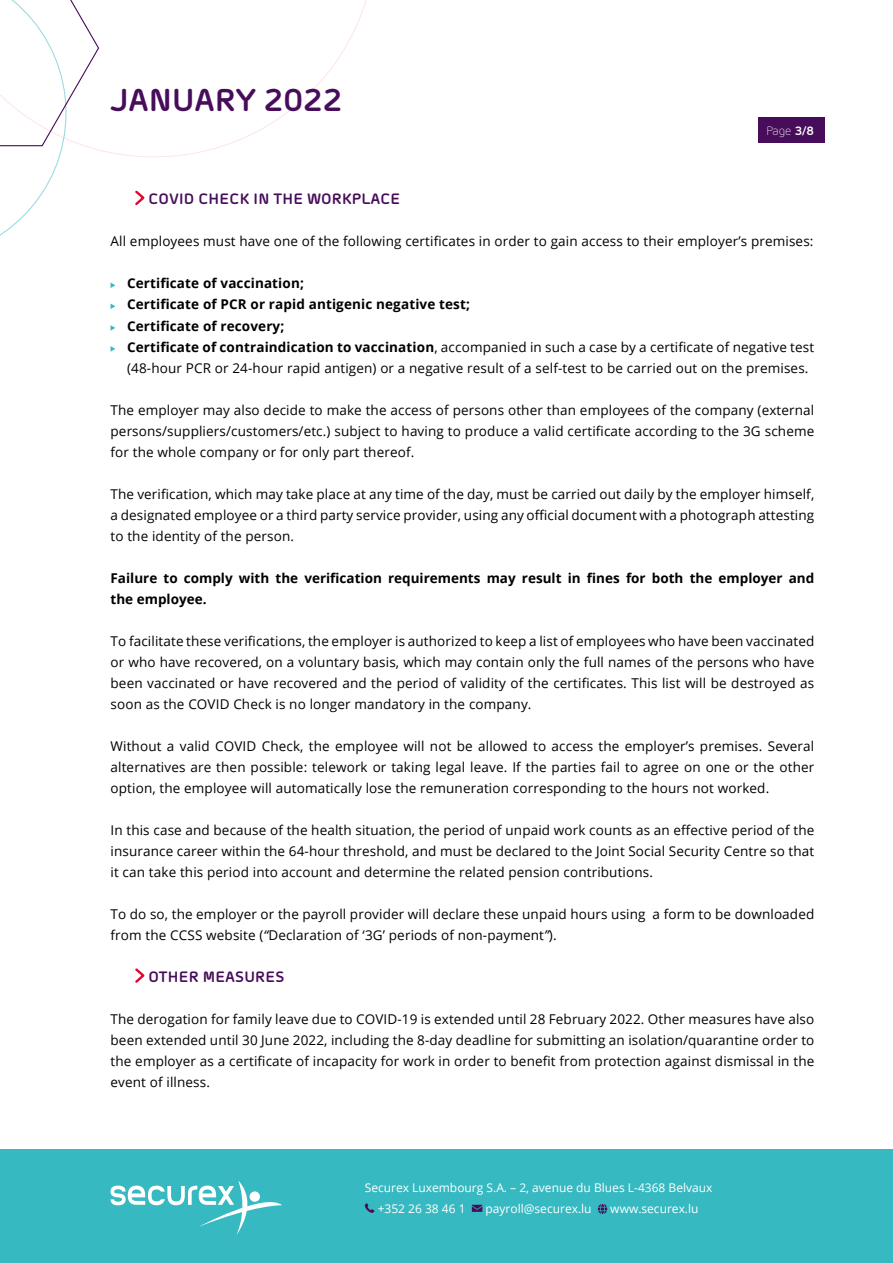
<style>
.page{position:relative;width:893px;height:1263px;background:#fff}
.page>*{position:absolute;margin:0;border:0;box-sizing:border-box;transform-origin:0 0}
.t1{font:700 31.5px "Morebi Rounded";letter-spacing:.005em;color:#470d5a}
.t2{font:700 15px "Morebi Rounded";letter-spacing:.015em;color:#470d5a}
.t3{font:13.5px/21px "Open Sans";letter-spacing:.01em;color:#000;text-align:justify}
.t4{font:700 13.5px/21px "Open Sans";color:#000}
.t5{font:12px/21px "Open Sans";color:#fff}
.t6{font:300 12px "Morebi Rounded";color:#fff}
.s1{font-weight:700}
.s2{font-style:italic}
</style>
<div class="page">
<div style="left:758px;top:117px;width:66px;height:25px;background:#470d5a"></div>
<div style="left:0;top:1149px;width:893px;height:114px;background:#37b9c2"></div>
<svg style="left:365px;top:1203px;width:10px;height:10px"></svg>
<svg style="left:472px;top:1205px;width:10px;height:7px"></svg>
<svg style="left:598px;top:1204px;width:9px;height:10px"></svg>
<svg style="left:111px;top:1180px;width:171px;height:55px"></svg>
<svg style="left:100px;top:0;width:267px;height:157px"></svg>
<svg style="left:0;top:0;width:100px;height:236px"></svg>
<svg style="left:135px;top:190px;width:10px;height:15px"></svg>
<svg style="left:111px;top:283px;width:4px;height:5px"></svg>
<svg style="left:111px;top:304px;width:4px;height:5px"></svg>
<svg style="left:111px;top:325px;width:4px;height:6px"></svg>
<svg style="left:111px;top:346px;width:4px;height:6px"></svg>
<svg style="left:135px;top:968px;width:10px;height:15px"></svg>
<h1 class="t1" style="left:110px;top:76px;width:234px">JANUARY 2022</h1>
<p class="t6" style="left:766px;top:122px;width:49px">Page <span class="s1">3/8</span></p>
<p class="t2" style="left:148px;top:188px;width:253px">COVID CHECK IN THE WORKPLACE</p>
<p class="t3" style="left:111px;top:230px;width:704px">All employees must have one of the following certificates in order to gain access to their employer’s premises:</p>
<p class="t3" style="left:127px;top:272px;width:689px;text-align:left"><span class="s1">Certificate of vaccination;<br>Certificate of PCR or rapid antigenic negative test;<br>Certificate of recovery;<br>Certificate of contraindication to vaccination</span>, accompanied in such a case by a certificate of negative test (48-hour PCR or 24-hour rapid antigen) or a negative result of a self-test to be carried out on the premises.</p>
<p class="t3" style="left:111px;top:399px;width:705px">The employer may also decide to make the access of persons other than employees of the company (external persons/suppliers/customers/etc.) subject to having to produce a valid certificate according to the 3G scheme for the whole company or for only part thereof.</p>
<p class="t3" style="left:111px;top:483px;width:705px">The verification, which may take place at any time of the day, must be carried out daily by the employer himself, a designated employee or a third party service provider, using any official document with a photograph attesting to the identity of the person.</p>
<p class="t4" style="left:111px;top:567px;width:705px">Failure to comply with the verification requirements may result in fines for both the employer and the employee.</p>
<p class="t3" style="left:111px;top:630px;width:705px">To facilitate these verifications, the employer is authorized to keep a list of employees who have been vaccinated or who have recovered, on a voluntary basis, which may contain only the full names of the persons who have been vaccinated or have recovered and the period of validity of the certificates. This list will be destroyed as soon as the COVID Check is no longer mandatory in the company.</p>
<p class="t3" style="left:111px;top:735px;width:705px">Without a valid COVID Check, the employee will not be allowed to access the employer’s premises. Several alternatives are then possible: telework or taking legal leave. If the parties fail to agree on one or the other option, the employee will automatically lose the remuneration corresponding to the hours not worked.</p>
<p class="t3" style="left:111px;top:819px;width:705px">In this case and because of the health situation, the period of unpaid work counts as an effective period of the insurance career within the 64-hour threshold, and must be declared to the Joint Social Security Centre so that it can take this period into account and determine the related pension contributions.</p>
<p class="t3" style="left:111px;top:903px;width:705px">To do so, the employer or the payroll provider will declare these unpaid hours using a form to be downloaded from the CCSS website (<span class="s2">“</span>Declaration of ‘3G’ periods of non-payment<span class="s2">”</span>).</p>
<p class="t2" style="left:148px;top:965px;width:137px">OTHER MEASURES</p>
<p class="t3" style="left:111px;top:1008px;width:705px">The derogation for family leave due to COVID-19 is extended until 28 February 2022. Other measures have also been extended until 30 June 2022, including the 8-day deadline for submitting an isolation/quarantine order to the employer as a certificate of incapacity for work in order to benefit from protection against dismissal in the event of illness.</p>
<p class="t5" style="left:378px;top:1177px;width:336px;text-indent:-13px">Securex Luxembourg S.A. – 2, avenue du Blues L-4368 Belvaux +352 26 38 46 1</p>
<p class="t5" style="left:485px;top:1198px;width:108px">payroll@securex.lu</p>
<p class="t5" style="left:610px;top:1198px;width:90px">www.securex.lu</p>
</div>
